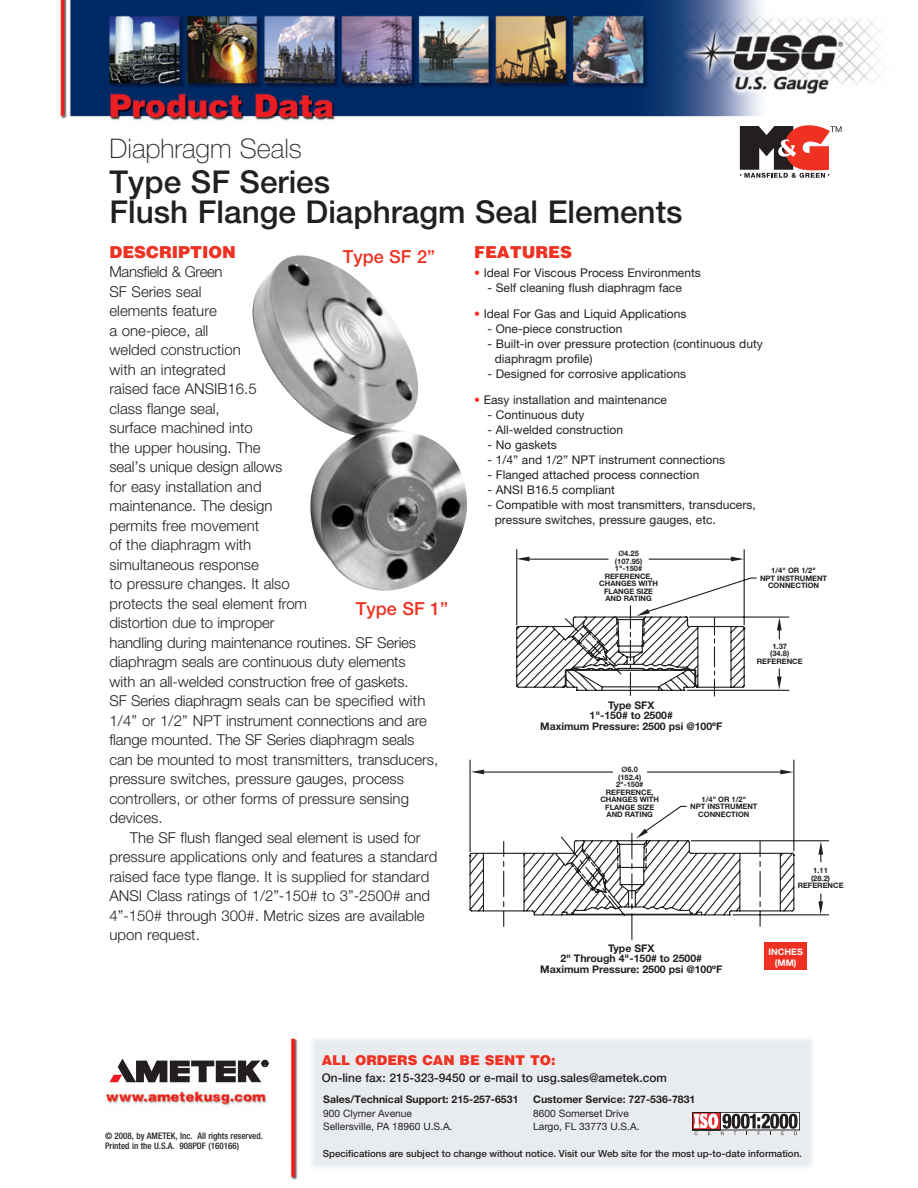
<style>
.page{position:relative;width:918px;height:1188px;background:#fff}
.page>*{position:absolute;margin:0;border:0;box-sizing:border-box;transform-origin:0 0}
.t1{font:500 31.5px/30px "Helvetica Neue";color:#231f20}
.t2{font:100 27px "Helvetica Neue";color:#231f20}
.t3{font:500 18px "Helvetica Neue";color:#ef3122}
.t4{font:900 16.5px "Helvetica";color:#ef3122}
.t5{font:300 15px/19.5px "Helvetica Neue";color:#231f20}
.t6{font:900 13.5px "Helvetica";color:#ef3122}
.t7{font:12px/15px "Helvetica Neue";color:#231f20}
.t8{font:500 12px "Helvetica Neue";color:#231f20}
.t9{font:700 10.5px/10.5px "Helvetica Neue";color:#231f20;text-align:center}
.t10{font:10.2px "Helvetica Neue";color:#231f20}
.t11{font:500 9.75px "Helvetica Neue";color:#231f20}
.t12{font:500 condensed 9px/10.8px "Helvetica Neue";color:#231f20}
.t13{font:700 9px/10.5px "Helvetica Neue";color:#fff;text-align:center}
.t14{font:700 7.5px/7.5px "Helvetica Neue";color:#231f20;text-align:center}
.s1{color:#ef3122}
.s2{font-weight:400;font-size:10.2px}
</style>
<div class="page">
<img style="left:60px;top:0;width:822px;height:135px">
<img style="left:105px;top:1038px;width:707px;height:142px">
<svg style="left:109px;top:1059px;width:159px;height:23px"></svg>
<svg style="left:692px;top:1112px;width:108px;height:23px"></svg>
<img style="left:252px;top:255px;width:215px;height:336px">
<svg style="left:470px;top:549px;width:360px;height:391px"></svg>
<svg style="left:516px;top:557px;width:14px;height:4px"></svg>
<svg style="left:731px;top:557px;width:13px;height:4px"></svg>
<svg style="left:637px;top:609px;width:13px;height:7px"></svg>
<svg style="left:777px;top:677px;width:5px;height:13px"></svg>
<svg style="left:777px;top:617px;width:5px;height:13px"></svg>
<svg style="left:818px;top:841px;width:5px;height:14px"></svg>
<svg style="left:818px;top:901px;width:5px;height:14px"></svg>
<svg style="left:636px;top:829px;width:12px;height:10px"></svg>
<svg style="left:780px;top:770px;width:14px;height:4px"></svg>
<svg style="left:471px;top:770px;width:13px;height:4px"></svg>
<div style="left:764px;top:943px;width:43px;height:27px;background:#ef3122"></div>
<svg style="left:740px;top:125px;width:102px;height:53px"></svg>
<h2 class="t2" style="left:110px;top:133px;width:194px">Diaphragm Seals</h2>
<h1 class="t1" style="left:110px;top:167px;width:575px">Type SF Series<br>Flush Flange Diaphragm Seal Elements</h1>
<p class="t4" style="left:474px;top:241px;width:100px">FEATURES</p>
<p class="t7" style="left:474px;top:265px;width:228px"><span class="s1">•</span> Ideal For Viscous Process Environments</p>
<p class="t7" style="left:488px;top:280px;width:196px">- Self cleaning flush diaphragm face</p>
<p class="t7" style="left:474px;top:306px;width:214px"><span class="s1">•</span> Ideal For Gas and Liquid Applications</p>
<p class="t7" style="left:488px;top:321px;width:136px">- One-piece construction</p>
<p class="t7" style="left:495px;top:336px;width:270px;text-indent:-7px">- Built-in over pressure protection (continuous duty diaphragm profile)</p>
<p class="t7" style="left:488px;top:366px;width:200px">- Designed for corrosive applications</p>
<p class="t7" style="left:474px;top:392px;width:194px"><span class="s1">•</span> Easy installation and maintenance</p>
<p class="t7" style="left:488px;top:407px;width:99px">- Continuous duty</p>
<p class="t7" style="left:488px;top:422px;width:137px">- All-welded construction</p>
<p class="t7" style="left:488px;top:437px;width:71px">- No gaskets</p>
<p class="t7" style="left:488px;top:452px;width:239px">- 1/4” and 1/2” NPT instrument connections</p>
<p class="t7" style="left:488px;top:467px;width:214px">- Flanged attached process connection</p>
<p class="t7" style="left:488px;top:482px;width:129px">- ANSI B16.5 compliant</p>
<p class="t7" style="left:495px;top:497px;width:262px;text-indent:-7px">- Compatible with most transmitters, transducers, pressure switches, pressure gauges, etc.</p>
<p class="t4" style="left:110px;top:241px;width:128px">DESCRIPTION</p>
<p class="t5" style="left:110px;top:262px;width:330px">Mansfield &amp; Green<br>SF Series seal<br>elements feature<br>a one-piece, all<br>welded construction<br>with an integrated<br>raised face ANSIB16.5<br>class flange seal,<br>surface machined into<br>the upper housing. The<br>seal’s unique design allows<br>for easy installation and<br>maintenance. The design<br>permits free movement<br>of the diaphragm with<br>simultaneous response<br>to pressure changes. It also<br>protects the seal element from<br>distortion due to improper<br>handling during maintenance routines. SF Series diaphragm seals are continuous duty elements<br>with an all-welded construction free of gaskets.<br>SF Series diaphragm seals can be specified with<br>1/4” or 1/2” NPT instrument connections and are flange mounted. The SF Series diaphragm seals can be mounted to most transmitters, transducers, pressure switches, pressure gauges, process controllers, or other forms of pressure sensing devices.</p>
<p class="t5" style="left:110px;top:827px;width:329px;text-indent:20px">The SF flush flanged seal element is used for pressure applications only and features a standard raised face type flange. It is supplied for standard ANSI Class ratings of 1/2”-150# to 3”-2500# and 4”-150# through 300#. Metric sizes are available upon request.</p>
<p class="t3" style="left:343px;top:246px;width:94px">Type SF 2”</p>
<p class="t14" style="left:599px;top:550px;width:60px"><span class="s2">ø</span>4.25<br>(107.95)<br>1"-150#<br>REFERENCE,<br>CHANGES WITH<br>FLANGE SIZE<br>AND RATING</p>
<p class="t14" style="left:760px;top:567px;width:69px">1/4" OR 1/2"<br>NPT INSTRUMENT<br>CONNECTION</p>
<p class="t3" style="left:356px;top:598px;width:94px">Type SF 1”</p>
<p class="t14" style="left:757px;top:642px;width:47px">1.37<br>(34.8)<br>REFERENCE</p>
<p class="t9" style="left:540px;top:700px;width:184px">Type SFX<br>1"-150# to 2500#<br>Maximum Pressure: 2500 psi @100ºF</p>
<p class="t14" style="left:600px;top:766px;width:60px"><span class="s2">ø</span>6.0<br>(152.4)<br>2"-150#<br>REFERENCE,<br>CHANGES WITH<br>FLANGE SIZE<br>AND RATING</p>
<p class="t14" style="left:690px;top:795px;width:69px">1/4" OR 1/2"<br>NPT INSTRUMENT<br>CONNECTION</p>
<p class="t14" style="left:798px;top:867px;width:47px">1.11<br>(28.2)<br>REFERENCE</p>
<p class="t9" style="left:540px;top:943px;width:184px">Type SFX<br>2" Through 4"-150# to 2500#<br>Maximum Pressure: 2500 psi @100ºF</p>
<p class="t13" style="left:769px;top:947px;width:36px">INCHES (MM)</p>
<p class="t12" style="left:105px;top:1130px;width:159px">© 2008, by AMETEK, Inc. All rights reserved.<br>Printed in the U.S.A. 908PDF (160166)</p>
<p class="t6" style="left:322px;top:1051px;width:235px">ALL ORDERS CAN BE SENT TO:</p>
<p class="t8" style="left:322px;top:1070px;width:347px">On-line fax: 215-323-9450 or e-mail to usg.sales@ametek.com</p>
<p class="t9" style="left:323px;top:1094px;width:197px">Sales/Technical Support: 215-257-6531</p>
<p class="t9" style="left:533px;top:1094px;width:164px">Customer Service: 727-536-7831</p>
<p class="t10" style="left:323px;top:1107px;width:90px">900 Clymer Avenue</p>
<p class="t10" style="left:533px;top:1107px;width:97px">8600 Somerset Drive</p>
<p class="t10" style="left:323px;top:1121px;width:131px">Sellersville, PA 18960 U.S.A.</p>
<p class="t10" style="left:533px;top:1121px;width:108px">Largo, FL 33773 U.S.A.</p>
<p class="t11" style="left:323px;top:1148px;width:481px">Specifications are subject to change without notice. Visit our Web site for the most up-to-date information.</p>
</div>
